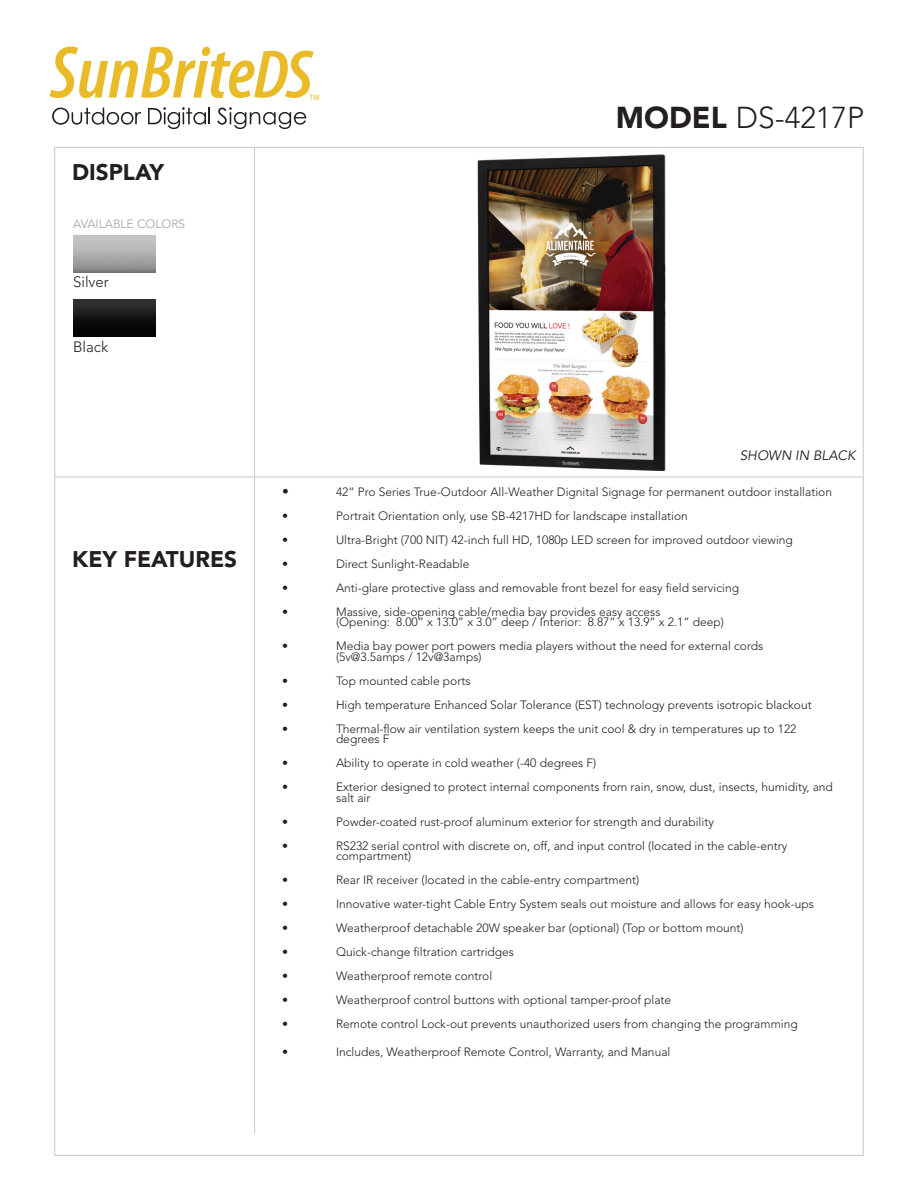
<style>
.page{position:relative;width:918px;height:1188px;background:#fff}
.page>*{position:absolute;margin:0;border:0;box-sizing:border-box;transform-origin:0 0}
.t1{font:300 30px "Avenir LT Std";color:#231f20}
.t2{font:900 22.5px "Avenir LT Std";color:#231f20}
.t3{font:300 15px "Avenir LT Std";color:#231f20}
.t4{font:italic 13.5px "Avenir LT Std";color:#231f20}
.t5{font:300 13.5px "Avenir LT Std";color:#231f20}
.t6{font:300 12px/10.5px "Avenir LT Std";color:#231f20}
.t7{font:12px "Avenir LT Std";color:#a8a9ad}
.t8{font:7.65px "Myriad Pro";color:#e7ba27}
.s1{font-weight:900}
</style>
<div class="page">
<svg style="left:50px;top:47px;width:264px;height:51px"></svg>
<svg style="left:52px;top:108px;width:89px;height:17px"></svg>
<svg style="left:148px;top:107px;width:62px;height:22px"></svg>
<svg style="left:217px;top:107px;width:89px;height:22px"></svg>
<hr style="left:254px;top:147px;width:1px;height:986px;background:#c7c8ca">
<hr style="left:55px;top:477px;width:808px;height:1px;background:#c7c8ca">
<img style="left:73px;top:299px;width:82px;height:38px">
<img style="left:477px;top:154px;width:189px;height:317px">
<p class="t2" style="left:72px;top:159px;width:94px">DISPLAY</p>
<p class="t7" style="left:73px;top:217px;width:114px">AVAILABLE COLORS</p>
<p class="t3" style="left:73px;top:273px;width:37px">Silver</p>
<p class="t3" style="left:73px;top:338px;width:37px">Black</p>
<p class="t2" style="left:72px;top:545px;width:167px">KEY FEATURES</p>
<p class="t8" style="left:310px;top:93px;width:11px">TM</p>
<p class="t1" style="left:616px;top:100px;width:250px"><span class="s1">MODEL</span> DS-4217P</p>
<p class="t4" style="left:740px;top:447px;width:117px">SHOWN IN BLACK</p>
<p class="t5" style="left:282px;top:483px;width:8px">•</p>
<p class="t6" style="left:336px;top:486px;width:498px">42” Pro Series True-Outdoor All-Weather Dignital Signage for permanent outdoor installation</p>
<p class="t6" style="left:282px;top:510px;width:7px">•</p>
<p class="t6" style="left:336px;top:510px;width:353px">Portrait Orientation only, use SB-4217HD for landscape installation</p>
<p class="t6" style="left:282px;top:534px;width:7px">•</p>
<p class="t6" style="left:336px;top:534px;width:458px">Ultra-Bright (700 NIT) 42-inch full HD, 1080p LED screen for improved outdoor viewing</p>
<p class="t6" style="left:282px;top:558px;width:7px">•</p>
<p class="t6" style="left:336px;top:558px;width:135px">Direct Sunlight-Readable</p>
<p class="t6" style="left:282px;top:582px;width:7px">•</p>
<p class="t6" style="left:336px;top:582px;width:405px">Anti-glare protective glass and removable front bezel for easy field servicing</p>
<p class="t6" style="left:282px;top:606px;width:7px">•</p>
<p class="t6" style="left:336px;top:606px;width:389px">Massive, side-opening cable/media bay provides easy access<br>(Opening: 8.00” x 13.0” x 3.0” deep / Interior: 8.87” x 13.9” x 2.1” deep)</p>
<p class="t6" style="left:282px;top:641px;width:7px">•</p>
<p class="t6" style="left:336px;top:641px;width:429px">Media bay power port powers media players without the need for external cords (5v@3.5amps / 12v@3amps)</p>
<p class="t6" style="left:282px;top:675px;width:7px">•</p>
<p class="t6" style="left:336px;top:675px;width:136px">Top mounted cable ports</p>
<p class="t6" style="left:282px;top:699px;width:7px">•</p>
<p class="t6" style="left:336px;top:699px;width:477px">High temperature Enhanced Solar Tolerance (EST) technology prevents isotropic blackout</p>
<p class="t6" style="left:282px;top:723px;width:7px">•</p>
<p class="t6" style="left:336px;top:723px;width:462px">Thermal-flow air ventilation system keeps the unit cool &amp; dry in temperatures up to 122 degrees F</p>
<p class="t6" style="left:282px;top:758px;width:7px">•</p>
<p class="t6" style="left:336px;top:758px;width:262px">Ability to operate in cold weather (-40 degrees F)</p>
<p class="t6" style="left:282px;top:782px;width:7px">•</p>
<p class="t6" style="left:336px;top:782px;width:498px">Exterior designed to protect internal components from rain, snow, dust, insects, humidity, and salt air</p>
<p class="t6" style="left:282px;top:816px;width:7px">•</p>
<p class="t6" style="left:336px;top:816px;width:379px">Powder-coated rust-proof aluminum exterior for strength and durability</p>
<p class="t6" style="left:282px;top:840px;width:7px">•</p>
<p class="t6" style="left:336px;top:840px;width:453px">RS232 serial control with discrete on, off, and input control (located in the cable-entry compartment)</p>
<p class="t6" style="left:282px;top:875px;width:7px">•</p>
<p class="t6" style="left:336px;top:875px;width:305px">Rear IR receiver (located in the cable-entry compartment)</p>
<p class="t6" style="left:282px;top:899px;width:7px">•</p>
<p class="t6" style="left:336px;top:899px;width:479px">Innovative water-tight Cable Entry System seals out moisture and allows for easy hook-ups</p>
<p class="t6" style="left:282px;top:923px;width:7px">•</p>
<p class="t6" style="left:336px;top:923px;width:409px">Weatherproof detachable 20W speaker bar (optional) (Top or bottom mount)</p>
<p class="t6" style="left:282px;top:947px;width:7px">•</p>
<p class="t6" style="left:336px;top:947px;width:180px">Quick-change filtration cartridges</p>
<p class="t6" style="left:282px;top:971px;width:7px">•</p>
<p class="t6" style="left:336px;top:971px;width:158px">Weatherproof remote control</p>
<p class="t6" style="left:282px;top:995px;width:7px">•</p>
<p class="t6" style="left:336px;top:995px;width:337px">Weatherproof control buttons with optional tamper-proof plate</p>
<p class="t6" style="left:282px;top:1019px;width:7px">•</p>
<p class="t6" style="left:336px;top:1019px;width:463px">Remote control Lock-out prevents unauthorized users from changing the programming</p>
<p class="t6" style="left:282px;top:1047px;width:7px">•</p>
<p class="t6" style="left:336px;top:1047px;width:336px">Includes, Weatherproof Remote Control, Warranty, and Manual</p>
</div>
